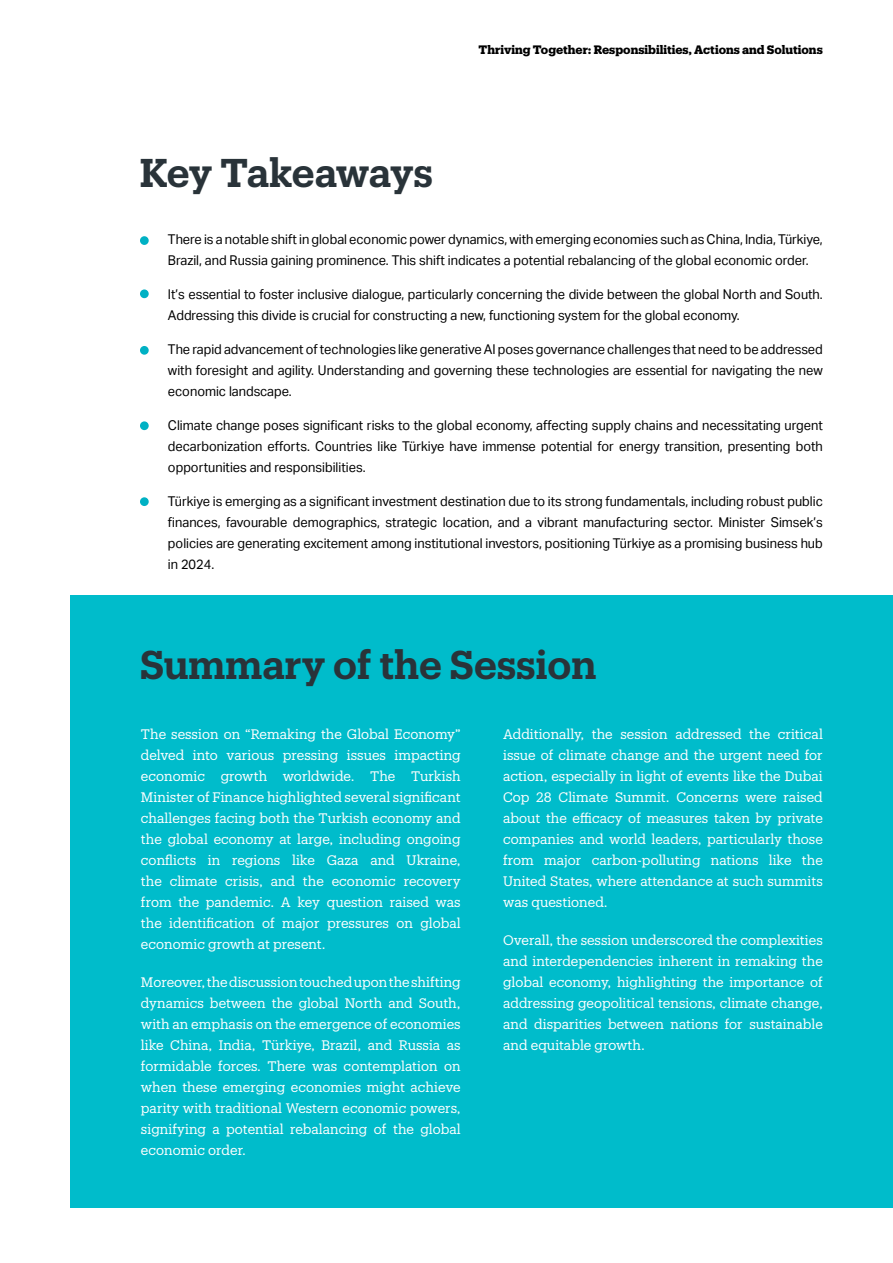
<style>
.page{position:relative;width:893px;height:1263px;background:#fff}
.page>*{position:absolute;margin:0;border:0;box-sizing:border-box;transform-origin:0 0}
.t1{font:600 39.3px "Produkt";letter-spacing:-.005em;color:#293339}
.t2{font:13.5px/21px "Produkt";color:#fff;text-align:justify}
.t3{font:13.5px/21px "Aktiv Grotesk";color:#000;text-align:justify;scale:.95 1}
.t4{font:700 12px "Produkt";color:#000}
.s1{font-family:"Minion Pro";font-size:18px}
</style>
<div class="page">
<div style="left:70px;top:596px;width:823px;height:612px;background:#00bccb"></div>
<div style="left:140px;top:236px;width:9px;height:9px;background:#00b1c4;border-radius:50%"></div>
<div style="left:140px;top:289px;width:9px;height:9px;background:#00b1c4;border-radius:50%"></div>
<div style="left:140px;top:346px;width:9px;height:9px;background:#00b1c4;border-radius:50%"></div>
<div style="left:140px;top:421px;width:9px;height:9px;background:#00b1c4;border-radius:50%"></div>
<div style="left:140px;top:497px;width:9px;height:9px;background:#00b1c4;border-radius:50%"></div>
<h1 class="t1" style="left:140px;top:145px;width:295px">Key Takeaways</h1>
<p class="t4" style="left:479px;top:41px;width:346px">Thriving Together: Responsibilities, Actions and Solutions</p>
<p class="t3" style="left:168px;top:229px;width:691px;text-indent:-27px"><span class="s1">•</span> There is a notable shift in global economic power dynamics, with emerging economies such as China, India, Türkiye,<br>Brazil, and Russia gaining prominence. This shift indicates a potential rebalancing of the global economic order.</p>
<p class="t3" style="left:168px;top:284px;width:691px;text-indent:-27px"><span class="s1">•</span> It’s essential to foster inclusive dialogue, particularly concerning the divide between the global North and South.<br>Addressing this divide is crucial for constructing a new, functioning system for the global economy.</p>
<p class="t3" style="left:168px;top:339px;width:691px;text-indent:-27px"><span class="s1">•</span> The rapid advancement of technologies like generative AI poses governance challenges that need to be addressed with foresight and agility. Understanding and governing these technologies are essential for navigating the new economic landscape.</p>
<p class="t3" style="left:168px;top:415px;width:691px;text-indent:-27px"><span class="s1">•</span> Climate change poses significant risks to the global economy, affecting supply chains and necessitating urgent decarbonization efforts. Countries like Türkiye have immense potential for energy transition, presenting both opportunities and responsibilities.</p>
<p class="t3" style="left:168px;top:490px;width:691px;text-indent:-27px"><span class="s1">•</span> Türkiye is emerging as a significant investment destination due to its strong fundamentals, including robust public finances, favourable demographics, strategic location, and a vibrant manufacturing sector. Minister Simsek’s policies are generating excitement among institutional investors, positioning Türkiye as a promising business hub in 2024.</p>
<h1 class="t1" style="left:140px;top:637px;width:458px">Summary of the Session</h1>
<p class="t2" style="left:141px;top:723px;width:321px">The session on “Remaking the Global Economy” delved into various pressing issues impacting economic growth worldwide. The Turkish Minister of Finance highlighted several significant challenges facing both the Turkish economy and the global economy at large, including ongoing conflicts in regions like Gaza and Ukraine, the climate crisis, and the economic recovery from the pandemic. A key question raised was the identification of major pressures on global economic growth at present.</p>
<p class="t2" style="left:141px;top:971px;width:321px">Moreover, the discussion touched upon the shifting dynamics between the global North and South, with an emphasis on the emergence of economies like China, India, Türkiye, Brazil, and Russia as formidable forces. There was contemplation on when these emerging economies might achieve parity with traditional Western economic powers, signifying a potential rebalancing of the global economic order.</p>
<p class="t2" style="left:503px;top:723px;width:321px">Additionally, the session addressed the critical issue of climate change and the urgent need for action, especially in light of events like the Dubai Cop 28 Climate Summit. Concerns were raised about the efficacy of measures taken by private companies and world leaders, particularly those from major carbon-polluting nations like the United States, where attendance at such summits was questioned.</p>
<p class="t2" style="left:503px;top:929px;width:321px">Overall, the session underscored the complexities and interdependencies inherent in remaking the global economy, highlighting the importance of addressing geopolitical tensions, climate change, and disparities between nations for sustainable and equitable growth.</p>
</div>
